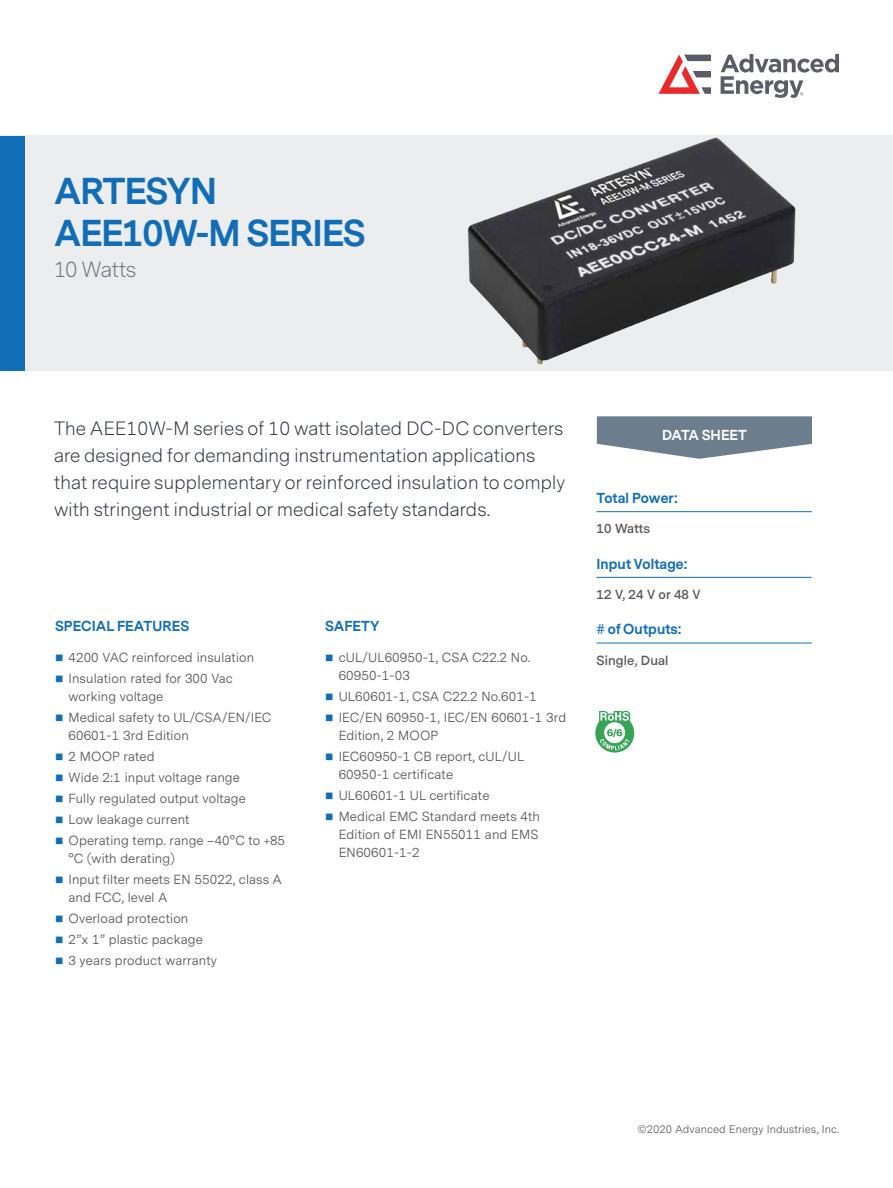
<style>
.page{position:relative;width:893px;height:1188px;background:#fff}
.page>*{position:absolute;margin:0;border:0;box-sizing:border-box;transform-origin:0 0}
.t1{font:700 34.95px/41.8px "Messina Sans";letter-spacing:-.025em;color:#126db7}
.t2{font:300 20.55px "Messina Sans";letter-spacing:-.015em;color:#75767f}
.t3{font:300 18px/27px "Messina Sans";letter-spacing:.01em;color:#323640}
.t4{font:700 13.5px "Messina Sans";letter-spacing:.01em;color:#126db7}
.t5{font:700 13.5px "Messina Sans";color:#fff}
.t6{font:13.2px/18px "Messina Sans";letter-spacing:.01em;color:#57585a}
.t7{font:600 13.2px "Messina Sans";letter-spacing:.01em;color:#57585a}
.t8{font:11.1px "Messina Sans";letter-spacing:.01em;color:#636366}
.s1{color:#126db7}
</style>
<div class="page">
<div style="left:0;top:136px;width:893px;height:235px;background:#ebedef"></div>
<div style="left:0;top:136px;width:24px;height:235px;background:#126db7"></div>
<svg style="left:658px;top:55px;width:53px;height:39px"></svg>
<svg style="left:721px;top:54px;width:118px;height:44px"></svg>
<svg style="left:597px;top:416px;width:215px;height:43px"></svg>
<hr style="left:596px;top:511px;width:216px;height:1px;background:#126db7">
<hr style="left:596px;top:577px;width:216px;height:1px;background:#126db7">
<hr style="left:596px;top:643px;width:216px;height:1px;background:#126db7">
<svg style="left:595px;top:711px;width:39px;height:42px"></svg>
<img style="left:423px;top:135px;width:432px;height:230px">
<h1 class="t1" style="left:54px;top:171px;width:313px">ARTESYN<br>AEE10W-M SERIES</h1>
<h2 class="t2" style="left:54px;top:256px;width:84px">10 Watts</h2>
<h3 class="t3" style="left:54px;top:415px;width:511px">The AEE10W-M series of 10 watt isolated DC-DC converters</h3>
<p class="t5" style="left:662px;top:425px;width:86px">DATA SHEET</p>
<h3 class="t3" style="left:54px;top:442px;width:513px">are designed for demanding instrumentation applications that require supplementary or reinforced insulation to comply with stringent industrial or medical safety standards.</h3>
<p class="t4" style="left:596px;top:488px;width:83px">Total Power:</p>
<p class="t7" style="left:596px;top:521px;width:55px">10 Watts</p>
<p class="t4" style="left:596px;top:554px;width:92px">Input Voltage:</p>
<p class="t7" style="left:596px;top:587px;width:106px">12 V, 24 V or 48 V</p>
<p class="t4" style="left:596px;top:620px;width:86px"># of Outputs:</p>
<p class="t7" style="left:596px;top:652px;width:74px">Single, Dual</p>
<p class="t4" style="left:55px;top:617px;width:136px">SPECIAL FEATURES</p>
<p class="t6" style="left:55px;top:649px;width:201px"><span class="s1">■</span> 4200 VAC reinforced insulation</p>
<p class="t6" style="left:69px;top:670px;width:166px;text-indent:-14px"><span class="s1">■</span> Insulation rated for 300 Vac working voltage</p>
<p class="t6" style="left:69px;top:709px;width:205px;text-indent:-14px"><span class="s1">■</span> Medical safety to UL/CSA/EN/IEC<br>60601-1 3rd Edition</p>
<p class="t6" style="left:55px;top:748px;width:101px"><span class="s1">■</span> 2 MOOP rated</p>
<p class="t6" style="left:55px;top:769px;width:186px"><span class="s1">■</span> Wide 2:1 input voltage range</p>
<p class="t6" style="left:55px;top:790px;width:192px"><span class="s1">■</span> Fully regulated output voltage</p>
<p class="t6" style="left:55px;top:811px;width:136px"><span class="s1">■</span> Low leakage current</p>
<p class="t6" style="left:69px;top:832px;width:218px;text-indent:-14px"><span class="s1">■</span> Operating temp. range –40°C to +85 °C (with derating)</p>
<p class="t6" style="left:69px;top:871px;width:215px;text-indent:-14px"><span class="s1">■</span> Input filter meets EN 55022, class A and FCC, level A</p>
<p class="t6" style="left:55px;top:910px;width:135px"><span class="s1">■</span> Overload protection</p>
<p class="t6" style="left:55px;top:931px;width:149px"><span class="s1">■</span> 2”x 1” plastic package</p>
<p class="t6" style="left:55px;top:952px;width:163px"><span class="s1">■</span> 3 years product warranty</p>
<p class="t4" style="left:325px;top:617px;width:56px">SAFETY</p>
<p class="t6" style="left:339px;top:649px;width:193px;text-indent:-14px"><span class="s1">■</span> cUL/UL60950-1, CSA C22.2 No.<br>60950-1-03</p>
<p class="t6" style="left:325px;top:688px;width:213px"><span class="s1">■</span> UL60601-1, CSA C22.2 No.601-1</p>
<p class="t6" style="left:339px;top:709px;width:229px;text-indent:-14px"><span class="s1">■</span> IEC/EN 60950-1, IEC/EN 60601-1 3rd<br>Edition, 2 MOOP</p>
<p class="t6" style="left:339px;top:748px;width:187px;text-indent:-14px"><span class="s1">■</span> IEC60950-1 CB report, cUL/UL<br>60950-1 certificate</p>
<p class="t6" style="left:325px;top:787px;width:166px"><span class="s1">■</span> UL60601-1 UL certificate</p>
<p class="t6" style="left:339px;top:808px;width:203px;text-align:justify;text-indent:-14px"><span class="s1">■</span> Medical EMC Standard meets 4th Edition of EMI EN55011 and EMS EN60601-1-2</p>
<p class="t8" style="left:637px;top:1122px;width:203px">©2020 Advanced Energy Industries, Inc.</p>
</div>
